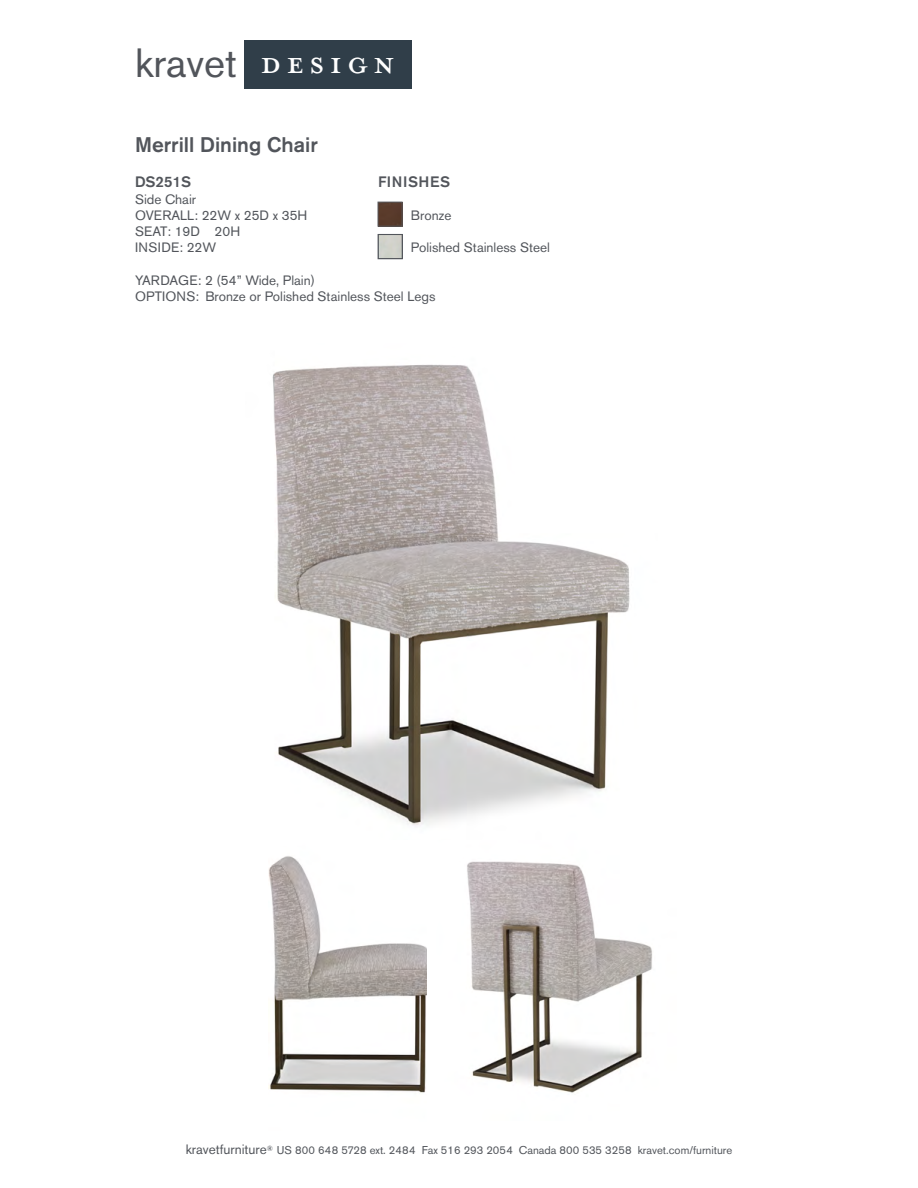
<style>
.page{position:relative;width:918px;height:1188px;background:#fff}
.page>*{position:absolute;margin:0;border:0;box-sizing:border-box;transform-origin:0 0}
.t1{font:45px "Mrs Eaves All Petite Caps OT";letter-spacing:.1em;color:#fff}
.t2{font:40.5px "Akzidenz Grotesk BE";color:#52555b}
.t3{font:500 21px "Akzidenz Grotesk BE";color:#52555b}
.t4{font:500 15px "Akzidenz Grotesk BE";letter-spacing:.03em;color:#52555b}
.t5{font:13.5px/16.2px "Akzidenz Grotesk BE";color:#52555b}
.t6{font:11.25px "Akzidenz Grotesk BE";color:#52555b}
.s1{font-family:"Mrs Eaves All Petite Caps OT";font-size:60px;color:#303e49}
.s2{font-size:13.5px}
</style>
<div class="page">
<div style="left:244px;top:41px;width:167px;height:48px;background:#303e49"></div>
<img style="left:272px;top:364px;width:358px;height:462px">
<img style="left:268px;top:856px;width:159px;height:237px">
<img style="left:467px;top:861px;width:185px;height:232px">
<div style="left:378px;top:234px;width:24px;height:25px;border:1px solid #52555b"></div>
<img style="left:380px;top:204px;width:20px;height:20px">
<div style="left:378px;top:202px;width:24px;height:24px;border:1px solid #56565a"></div>
<h2 class="t2" style="left:135px;top:38px;width:277px">kravet <span class="s1">design</span></h2>
<h1 class="t1" style="left:260px;top:35px;width:137px">design</h1>
<h3 class="t3" style="left:135px;top:131px;width:184px">Merrill Dining Chair</h3>
<p class="t4" style="left:135px;top:173px;width:58px">DS251S</p>
<p class="t5" style="left:135px;top:191px;width:174px">Side Chair<br>OVERALL: 22W x 25D x 35H<br>SEAT: 19D 20H<br>INSIDE: 22W</p>
<p class="t5" style="left:135px;top:272px;width:302px">YARDAGE: 2 (54” Wide, Plain)<br>OPTIONS: Bronze or Polished Stainless Steel Legs</p>
<p class="t4" style="left:378px;top:173px;width:74px">FINISHES</p>
<p class="t5" style="left:411px;top:207px;width:42px">Bronze</p>
<p class="t5" style="left:411px;top:239px;width:140px">Polished Stainless Steel</p>
<p class="t6" style="left:186px;top:1143px;width:548px"><span class="s2">kravetfurniture</span><sup>®</sup> US 800 648 5728 ext. 2484 Fax 516 293 2054 Canada 800 535 3258 kravet.com/furniture</p>
</div>
